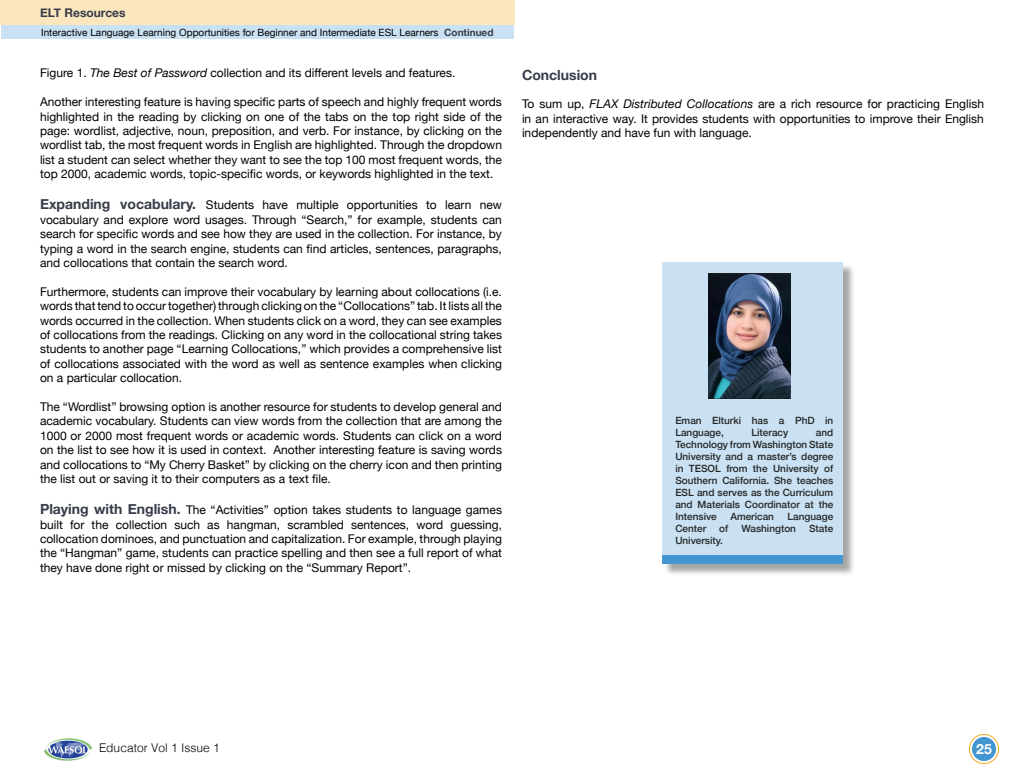
<style>
.page{position:relative;width:1024px;height:768px;background:#fff}
.page>*{position:absolute;margin:0;border:0;box-sizing:border-box;transform-origin:0 0}
.t1{font:700 14px "Helvetica Neue";color:#383c4a}
.t2{font:700 14px "Helvetica Neue";color:#fff}
.t3{font:12px/14.4px "Helvetica Neue";color:#000;text-align:justify}
.t4{font:300 12px "Helvetica";color:#000}
.t5{font:700 12px "Helvetica Neue";color:#383c4a}
.t6{font:500 10px/12px "Helvetica Neue";color:#262626}
.t7{font:10px "Helvetica Neue";color:#000}
.s1{font-weight:700;color:#383c4a}
.s2{font-style:italic}
.s3{font-weight:700;font-size:14px;color:#383c4a}
</style>
<div class="page">
<div style="left:972px;top:737px;width:24px;height:24px;background:#4496d2;border-radius:50%"></div>
<img style="left:45px;top:738px;width:46px;height:23px">
<div style="left:969px;top:734px;width:30px;height:30px;border:1px solid #f0a920;border-radius:50%"></div>
<div style="left:664px;top:264px;width:192px;height:312px;background:#000;opacity:.35"></div>
<div style="left:662px;top:262px;width:181px;height:302px;background:#c9e1f2"></div>
<img style="left:708px;top:273px;width:83px;height:126px">
<div style="left:1px;top:22px;width:513px;height:18px;background:#c9e1f2"></div>
<div style="left:662px;top:555px;width:181px;height:9px;background:#4496d2"></div>
<div style="left:0;top:0;width:514px;height:24px;background:#fbe6be"></div>
<p class="t5" style="left:40px;top:5px;width:87px">ELT Resources</p>
<p class="t7" style="left:41px;top:27px;width:454px">Interactive Language Learning Opportunities for Beginner and Intermediate ESL Learners <span class="s1">Continued</span></p>
<p class="t3" style="left:40px;top:66px;width:417px">Figure 1. <span class="s2">The Best of Password</span> collection and its different levels and features.</p>
<p class="t3" style="left:40px;top:95px;width:464px">Another interesting feature is having specific parts of speech and highly frequent words highlighted in the reading by clicking on one of the tabs on the top right side of the page: wordlist, adjective, noun, preposition, and verb. For instance, by clicking on the wordlist tab, the most frequent words in English are highlighted. Through the dropdown list a student can select whether they want to see the top 100 most frequent words, the top 2000, academic words, topic-specific words, or keywords highlighted in the text.</p>
<p class="t3" style="left:40px;top:198px;width:464px"><span class="s3">Expanding vocabulary.</span> Students have multiple opportunities to learn new vocabulary and explore word usages. Through “Search,” for example, students can search for specific words and see how they are used in the collection. For instance, by typing a word in the search engine, students can find articles, sentences, paragraphs, and collocations that contain the search word.</p>
<p class="t3" style="left:40px;top:284px;width:464px">Furthermore, students can improve their vocabulary by learning about collocations (i.e. words that tend to occur together) through clicking on the “Collocations” tab. It lists all the words occurred in the collection. When students click on a word, they can see examples of collocations from the readings. Clicking on any word in the collocational string takes students to another page “Learning Collocations,” which provides a comprehensive list of collocations associated with the word as well as sentence examples when clicking on a particular collocation.</p>
<p class="t3" style="left:40px;top:399px;width:464px">The “Wordlist” browsing option is another resource for students to develop general and academic vocabulary. Students can view words from the collection that are among the 1000 or 2000 most frequent words or academic words. Students can click on a word on the list to see how it is used in context. Another interesting feature is saving words and collocations to “My Cherry Basket” by clicking on the cherry icon and then printing the list out or saving it to their computers as a text file.</p>
<p class="t3" style="left:40px;top:503px;width:464px"><span class="s3">Playing with English.</span> The “Activities” option takes students to language games built for the collection such as hangman, scrambled sentences, word guessing, collocation dominoes, and punctuation and capitalization. For example, through playing the “Hangman” game, students can practice spelling and then see a full report of what they have done right or missed by clicking on the “Summary Report”.</p>
<p class="t1" style="left:522px;top:66px;width:77px">Conclusion</p>
<p class="t3" style="left:522px;top:97px;width:464px">To sum up, <span class="s2">FLAX Distributed Collocations</span> are a rich resource for practicing English in an interactive way. It provides students with opportunities to improve their English independently and have fun with language.</p>
<p class="t6" style="left:675px;top:414px;width:160px">Eman Elturki has a PhD in<br>Language,</p>
<p class="t6" style="left:675px;top:426px;width:160px;text-align:justify;text-indent:141px">and Technology from Washington State University and a master’s degree in TESOL from the University of Southern California. She teaches ESL and serves as the Curriculum and Materials Coordinator at the Intensive</p>
<p class="t6" style="left:751px;top:426px;width:38px">Literacy</p>
<p class="t6" style="left:730px;top:510px;width:45px">American</p>
<p class="t6" style="left:788px;top:510px;width:47px">Language</p>
<p class="t6" style="left:675px;top:522px;width:32px">Center</p>
<p class="t6" style="left:719px;top:522px;width:11px">of</p>
<p class="t6" style="left:741px;top:522px;width:56px">Washington</p>
<p class="t6" style="left:809px;top:522px;width:26px">State</p>
<p class="t6" style="left:675px;top:534px;width:49px">University.</p>
<p class="t4" style="left:99px;top:743px;width:122px">Educator Vol 1 Issue 1</p>
<p class="t2" style="left:976px;top:740px;width:17px">25</p>
</div>
